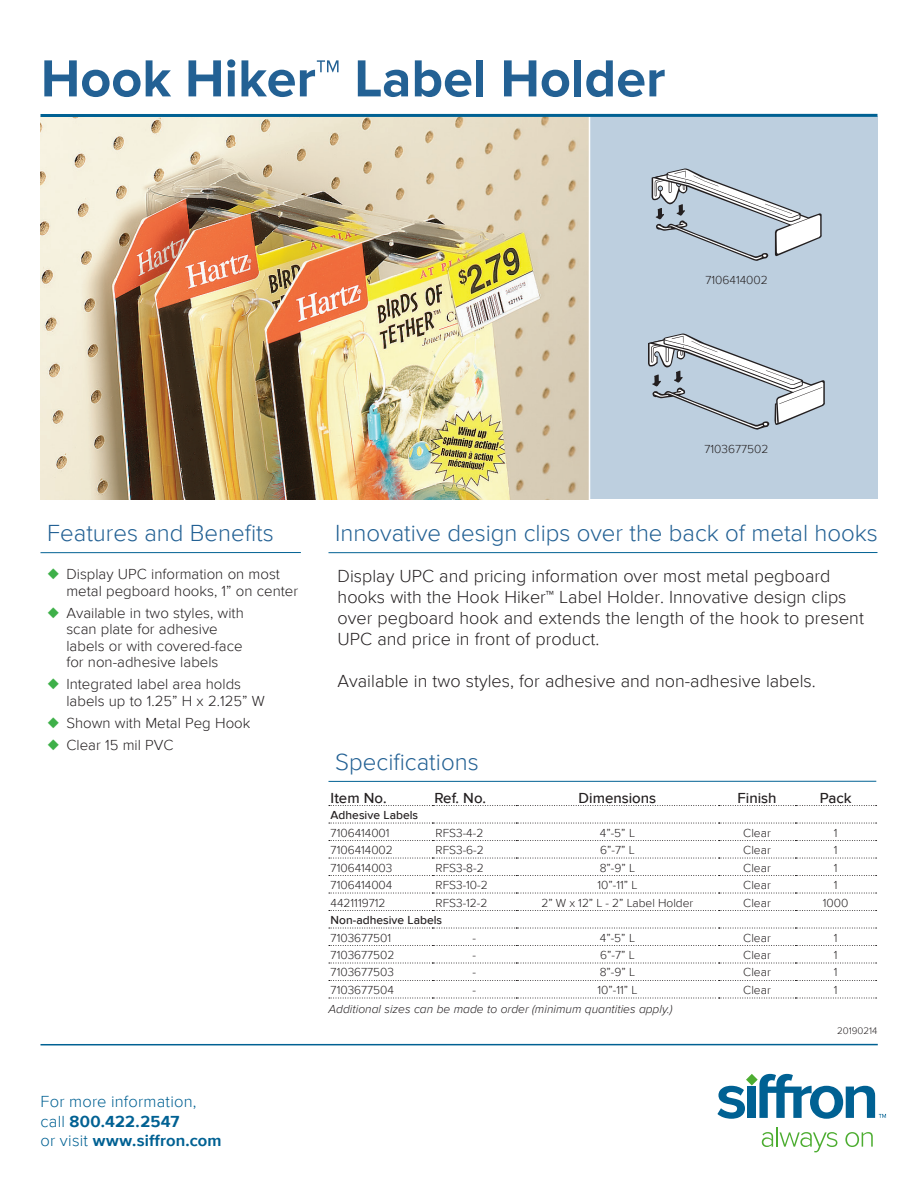
<style>
.page{position:relative;width:918px;height:1188px;background:#fff}
.page>*{position:absolute;margin:0;border:0;box-sizing:border-box;transform-origin:0 0}
.t1{font:700 54px "Proxima Nova";color:#236194}
.t2{font:300 24px "Proxima Nova";color:#236194}
.t3{font:300 18px/21px "Proxima Nova";color:#231f20}
.t4{font:300 16.5px/19.8px "Proxima Nova";letter-spacing:.01em;color:#006193}
.t5{font:700 16.5px "Proxima Nova";letter-spacing:.01em;color:#006193}
.t6{font:300 15px/16.5px "Proxima Nova";color:#231f20}
.t7{font:500 15px "Proxima Nova";color:#231f20}
.Item_No{font:300 12px "Proxima Nova";color:#231f20}
.t8{font:italic 300 12px "Proxima Nova";color:#231f20}
.t9{font:500 12px "Proxima Nova";color:#231f20}
.t10{font:300 9.75px "Proxima Nova";color:#231f20}
.s1{color:#3eb049}
.s2{font-weight:700}
.s3{font-weight:300}
</style>
<div class="page">
<div style="left:583px;top:117px;width:294px;height:382px;background:#bdcfdf"></div>
<img style="left:40px;top:117px;width:549px;height:382px">
<hr style="left:589px;top:117px;width:1px;height:387px;background:#fff">
<hr style="left:41px;top:114px;width:837px;height:3px;background:#006193">
<hr style="left:41px;top:552px;width:260px;height:1px;background:#006193">
<hr style="left:329px;top:552px;width:548px;height:1px;background:#006193">
<hr style="left:329px;top:781px;width:547px;height:1px;background:#006193">
<hr style="left:40px;top:1044px;width:838px;height:1px;background:#006193">
<svg style="left:762px;top:1127px;width:75px;height:25px"></svg>
<svg style="left:845px;top:1132px;width:28px;height:15px"></svg>
<svg style="left:717px;top:1074px;width:169px;height:45px"></svg>
<svg style="left:652px;top:169px;width:170px;height:92px"></svg>
<svg style="left:648px;top:334px;width:177px;height:96px"></svg>
<svg style="left:329px;top:805px;width:548px;height:1px"></svg>
<svg style="left:329px;top:823px;width:548px;height:1px"></svg>
<svg style="left:329px;top:840px;width:548px;height:1px"></svg>
<svg style="left:329px;top:858px;width:548px;height:1px"></svg>
<svg style="left:329px;top:875px;width:548px;height:1px"></svg>
<svg style="left:329px;top:893px;width:548px;height:1px"></svg>
<svg style="left:329px;top:910px;width:548px;height:1px"></svg>
<svg style="left:329px;top:928px;width:548px;height:1px"></svg>
<svg style="left:329px;top:945px;width:548px;height:1px"></svg>
<svg style="left:329px;top:963px;width:548px;height:1px"></svg>
<svg style="left:329px;top:980px;width:548px;height:1px"></svg>
<svg style="left:329px;top:998px;width:548px;height:1px"></svg>
<p class="t1" style="left:41px;top:47px;width:626px">Hook Hiker™ Label Holder</p>
<p class="Item_No" style="left:706px;top:273px;width:64px">7106414002</p>
<p class="Item_No" style="left:705px;top:442px;width:65px">7103677502</p>
<p class="t2" style="left:47px;top:519px;width:228px">Features and Benefits</p>
<p class="t2" style="left:335px;top:519px;width:544px">Innovative design clips over the back of metal hooks</p>
<p class="t6" style="left:66px;top:567px;width:233px;text-indent:-19px"><span class="s1">◆</span> Display UPC information on most metal pegboard hooks, 1” on center</p>
<p class="t6" style="left:66px;top:605px;width:179px;text-indent:-19px"><span class="s1">◆</span> Available in two styles, with scan plate for adhesive labels or with covered-face for non-adhesive labels</p>
<p class="t6" style="left:66px;top:676px;width:200px;text-indent:-19px"><span class="s1">◆</span> Integrated label area holds labels up to 1.25” H x 2.125” W</p>
<p class="t6" style="left:48px;top:715px;width:204px"><span class="s1">◆</span> Shown with Metal Peg Hook</p>
<p class="t6" style="left:48px;top:737px;width:128px"><span class="s1">◆</span> Clear 15 mil PVC</p>
<p class="t4" style="left:41px;top:1092px;width:158px">For more information, call <span class="s2">800.422.2547</span></p>
<p class="t5" style="left:41px;top:1131px;width:183px"><span class="s3">or visit</span> www.siffron.com</p>
<p class="t3" style="left:338px;top:566px;width:528px">Display UPC and pricing information over most metal pegboard hooks with the Hook Hiker™ Label Holder. Innovative design clips over pegboard hook and extends the length of the hook to present UPC and price in front of product.</p>
<p class="t3" style="left:338px;top:671px;width:480px">Available in two styles, for adhesive and non-adhesive labels.</p>
<p class="t2" style="left:335px;top:748px;width:145px">Specifications</p>
<p class="t7" style="left:331px;top:789px;width:58px">Item No.</p>
<p class="t7" style="left:434px;top:789px;width:53px">Ref. No.</p>
<p class="t7" style="left:579px;top:789px;width:79px">Dimensions</p>
<p class="t7" style="left:738px;top:789px;width:41px">Finish</p>
<p class="t7" style="left:820px;top:789px;width:33px">Pack</p>
<p class="t9" style="left:331px;top:808px;width:89px">Adhesive Labels</p>
<p class="Item_No" style="left:331px;top:826px;width:60px">7106414001</p>
<p class="Item_No" style="left:436px;top:826px;width:49px">RFS3-4-2</p>
<p class="Item_No" style="left:600px;top:826px;width:37px">4”-5” L</p>
<p class="Item_No" style="left:743px;top:826px;width:29px">Clear</p>
<p class="Item_No" style="left:834px;top:826px;width:5px">1</p>
<p class="Item_No" style="left:331px;top:843px;width:64px">7106414002</p>
<p class="Item_No" style="left:436px;top:843px;width:50px">RFS3-6-2</p>
<p class="Item_No" style="left:600px;top:843px;width:36px">6”-7” L</p>
<p class="Item_No" style="left:743px;top:843px;width:29px">Clear</p>
<p class="Item_No" style="left:834px;top:843px;width:5px">1</p>
<p class="Item_No" style="left:331px;top:861px;width:63px">7106414003</p>
<p class="Item_No" style="left:436px;top:861px;width:50px">RFS3-8-2</p>
<p class="Item_No" style="left:600px;top:861px;width:37px">8”-9” L</p>
<p class="Item_No" style="left:743px;top:861px;width:29px">Clear</p>
<p class="Item_No" style="left:834px;top:861px;width:5px">1</p>
<p class="Item_No" style="left:331px;top:878px;width:63px">7106414004</p>
<p class="Item_No" style="left:436px;top:878px;width:54px">RFS3-10-2</p>
<p class="Item_No" style="left:597px;top:878px;width:42px">10”-11” L</p>
<p class="Item_No" style="left:743px;top:878px;width:29px">Clear</p>
<p class="Item_No" style="left:834px;top:878px;width:5px">1</p>
<p class="Item_No" style="left:331px;top:896px;width:56px">4421119712</p>
<p class="Item_No" style="left:436px;top:896px;width:53px">RFS3-12-2</p>
<p class="Item_No" style="left:542px;top:896px;width:153px">2” W x 12” L - 2” Label Holder</p>
<p class="Item_No" style="left:743px;top:896px;width:29px">Clear</p>
<p class="Item_No" style="left:823px;top:896px;width:27px">1000</p>
<p class="t9" style="left:331px;top:913px;width:113px">Non-adhesive Labels</p>
<p class="Item_No" style="left:331px;top:931px;width:62px">7103677501</p>
<p class="Item_No" style="left:472px;top:931px;width:5px">-</p>
<p class="Item_No" style="left:600px;top:931px;width:37px">4”-5” L</p>
<p class="Item_No" style="left:743px;top:931px;width:29px">Clear</p>
<p class="Item_No" style="left:834px;top:931px;width:5px">1</p>
<p class="Item_No" style="left:331px;top:948px;width:65px">7103677502</p>
<p class="Item_No" style="left:472px;top:948px;width:5px">-</p>
<p class="Item_No" style="left:600px;top:948px;width:36px">6”-7” L</p>
<p class="Item_No" style="left:743px;top:948px;width:29px">Clear</p>
<p class="Item_No" style="left:834px;top:948px;width:5px">1</p>
<p class="Item_No" style="left:331px;top:966px;width:65px">7103677503</p>
<p class="Item_No" style="left:472px;top:966px;width:5px">-</p>
<p class="Item_No" style="left:600px;top:966px;width:37px">8”-9” L</p>
<p class="Item_No" style="left:743px;top:966px;width:29px">Clear</p>
<p class="Item_No" style="left:834px;top:966px;width:5px">1</p>
<p class="Item_No" style="left:331px;top:983px;width:65px">7103677504</p>
<p class="Item_No" style="left:472px;top:983px;width:5px">-</p>
<p class="Item_No" style="left:597px;top:983px;width:42px">10”-11” L</p>
<p class="Item_No" style="left:743px;top:983px;width:29px">Clear</p>
<p class="Item_No" style="left:834px;top:983px;width:5px">1</p>
<p class="t8" style="left:328px;top:1003px;width:345px">Additional sizes can be made to order (minimum quantities apply.)</p>
<p class="t10" style="left:837px;top:1025px;width:42px">20190214</p>
</div>
